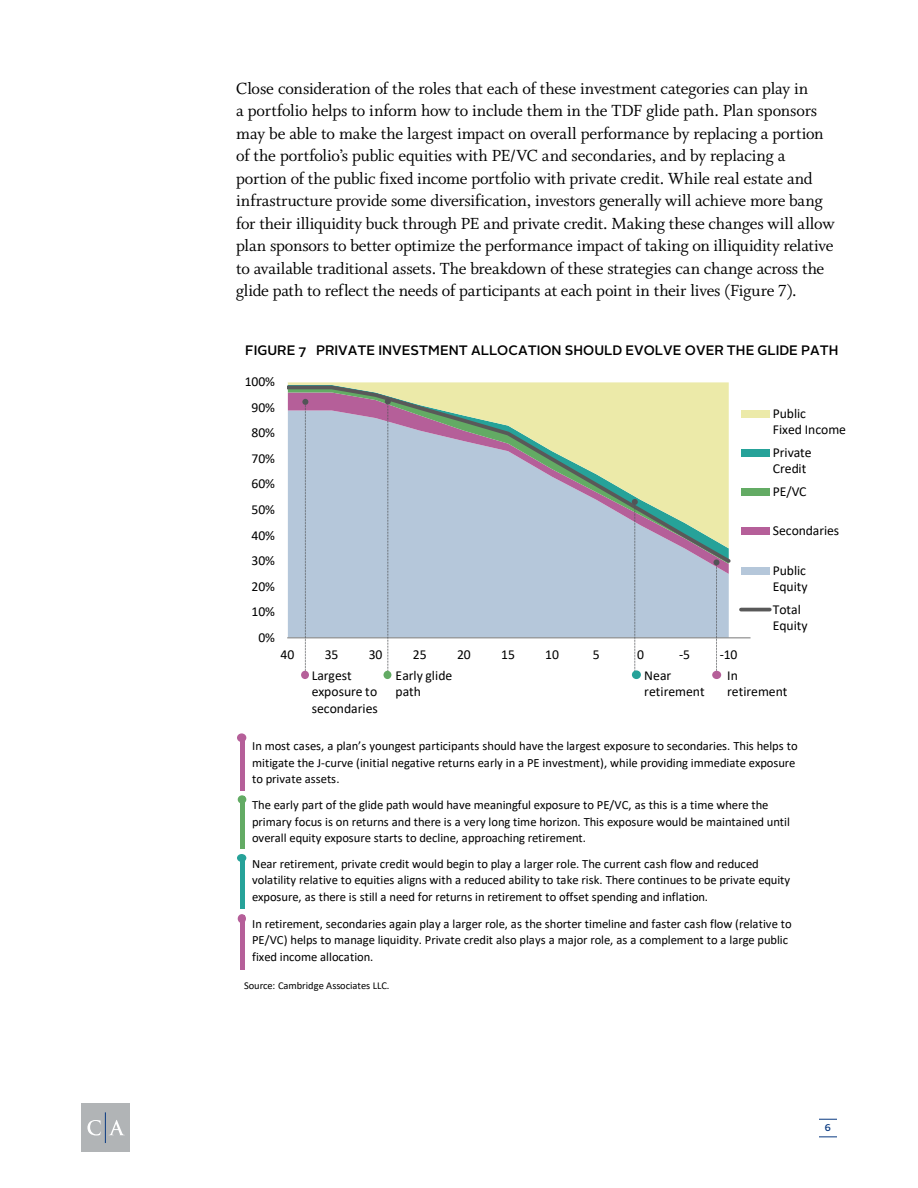
<style>
.page{position:relative;width:918px;height:1188px;background:#fff}
.page>*{position:absolute;margin:0;border:0;box-sizing:border-box;transform-origin:0 0}
.t1{font:18px/22.5px "Whitman";letter-spacing:-.01em;color:#000}
.t2{font:13.65px/16.5px "Calibri";color:#000}
.t3{font:500 13.65px "Alright Sans";color:#000}
.t4{font:12.6px/16.5px "Calibri";color:#000}
.t5{font:10.5px "Calibri";letter-spacing:-.005em;color:#000}
.t6{font:500 9.75px "Alright Sans";color:#083981}
</style>
<div class="page">
<hr style="left:240px;top:738px;width:4px;height:52px;background:#b55f99">
<hr style="left:240px;top:796px;width:4px;height:53px;background:#63ab64">
<hr style="left:240px;top:855px;width:4px;height:54px;background:#26a299">
<hr style="left:240px;top:915px;width:4px;height:55px;background:#b55f99">
<div style="left:288px;top:574px;width:441px;height:63px;background:#b5c7da"></div>
<div style="left:288px;top:566px;width:441px;height:8px;background:#b5c7da"></div>
<hr style="left:287px;top:637px;width:464px;height:1px;background:#868686">
<svg style="left:287px;top:384px;width:444px;height:182px"></svg>
<div style="left:741px;top:410px;width:29px;height:7px;background:#eceaa9"></div>
<div style="left:741px;top:449px;width:29px;height:8px;background:#26a299"></div>
<div style="left:741px;top:489px;width:29px;height:7px;background:#63ab64"></div>
<div style="left:741px;top:528px;width:29px;height:7px;background:#b55f99"></div>
<div style="left:741px;top:567px;width:29px;height:7px;background:#b5c7da"></div>
<hr style="left:741px;top:608px;width:29px;height:3px;background:#595959">
<svg style="left:302px;top:399px;width:6px;height:273px"></svg>
<svg style="left:385px;top:399px;width:6px;height:274px"></svg>
<svg style="left:632px;top:499px;width:6px;height:171px"></svg>
<svg style="left:714px;top:559px;width:6px;height:112px"></svg>
<div style="left:301px;top:671px;width:8px;height:8px;background:#b55f99;border-radius:50%"></div>
<div style="left:384px;top:671px;width:7px;height:8px;background:#63ab64;border-radius:50%"></div>
<div style="left:632px;top:670px;width:9px;height:9px;background:#26a299;border-radius:50%"></div>
<div style="left:712px;top:671px;width:9px;height:8px;background:#b55f99;border-radius:50%"></div>
<div style="left:237px;top:733px;width:9px;height:9px;background:#b55f99;border-radius:50%"></div>
<div style="left:238px;top:795px;width:8px;height:9px;background:#63ab64;border-radius:50%"></div>
<div style="left:237px;top:854px;width:9px;height:8px;background:#26a299;border-radius:50%"></div>
<div style="left:238px;top:914px;width:8px;height:9px;background:#b55f99;border-radius:50%"></div>
<div style="left:81px;top:1103px;width:49px;height:49px;background:#b1b4b6"></div>
<svg style="left:87px;top:1120px;width:14px;height:16px"></svg>
<svg style="left:109px;top:1120px;width:15px;height:15px"></svg>
<hr style="left:105px;top:1112px;width:1px;height:31px;background:#083981">
<svg style="left:819px;top:1119px;width:18px;height:1px"></svg>
<svg style="left:819px;top:1137px;width:18px;height:1px"></svg>
<p class="t1" style="left:236px;top:77px;width:600px">Close consideration of the roles that each of these investment categories can play in<br>a portfolio helps to inform how to include them in the TDF glide path. Plan sponsors may be able to make the largest impact on overall performance by replacing a portion of the portfolio’s public equities with PE/VC and secondaries, and by replacing a portion of the public fixed income portfolio with private credit. While real estate and infrastructure provide some diversification, investors generally will achieve more bang for their illiquidity buck through PE and private credit. Making these changes will allow plan sponsors to better optimize the performance impact of taking on illiquidity relative to available traditional assets. The breakdown of these strategies can change across the glide path to reflect the needs of participants at each point in their lives (Figure 7).</p>
<p class="t3" style="left:245px;top:341px;width:595px">FIGURE 7 PRIVATE INVESTMENT ALLOCATION SHOULD EVOLVE OVER THE GLIDE PATH</p>
<p class="t2" style="left:245px;top:373px;width:32px">100%</p>
<p class="t2" style="left:252px;top:399px;width:25px">90%</p>
<p class="t2" style="left:252px;top:424px;width:25px">80%</p>
<p class="t2" style="left:252px;top:450px;width:25px">70%</p>
<p class="t2" style="left:252px;top:475px;width:25px">60%</p>
<p class="t2" style="left:252px;top:501px;width:25px">50%</p>
<p class="t2" style="left:252px;top:526px;width:25px">40%</p>
<p class="t2" style="left:252px;top:552px;width:25px">30%</p>
<p class="t2" style="left:252px;top:578px;width:25px">20%</p>
<p class="t2" style="left:252px;top:603px;width:25px">10%</p>
<p class="t2" style="left:258px;top:629px;width:18px">0%</p>
<p class="t2" style="left:281px;top:646px;width:15px">40</p>
<p class="t2" style="left:325px;top:646px;width:15px">35</p>
<p class="t2" style="left:369px;top:646px;width:15px">30</p>
<p class="t2" style="left:413px;top:646px;width:15px">25</p>
<p class="t2" style="left:457px;top:646px;width:15px">20</p>
<p class="t2" style="left:501px;top:646px;width:15px">15</p>
<p class="t2" style="left:545px;top:646px;width:15px">10</p>
<p class="t2" style="left:593px;top:646px;width:8px">5</p>
<p class="t2" style="left:637px;top:646px;width:8px">0</p>
<p class="t2" style="left:679px;top:646px;width:12px">-5</p>
<p class="t2" style="left:720px;top:646px;width:19px">-10</p>
<p class="t2" style="left:773px;top:405px;width:75px">Public<br>Fixed Income</p>
<p class="t2" style="left:773px;top:444px;width:40px">Private<br>Credit</p>
<p class="t2" style="left:773px;top:483px;width:35px">PE/VC</p>
<p class="t2" style="left:773px;top:522px;width:68px">Secondaries</p>
<p class="t2" style="left:773px;top:561px;width:36px">Public<br>Equity</p>
<p class="t2" style="left:773px;top:601px;width:36px">Total<br>Equity</p>
<p class="t2" style="left:312px;top:667px;width:68px">Largest exposure to secondaries</p>
<p class="t2" style="left:396px;top:667px;width:58px">Early glide path</p>
<p class="t2" style="left:644px;top:667px;width:62px">Near retirement</p>
<p class="t2" style="left:727px;top:667px;width:62px">In retirement</p>
<p class="t4" style="left:252px;top:738px;width:547px">In most cases, a plan’s youngest participants should have the largest exposure to secondaries. This helps to mitigate the J-curve (initial negative returns early in a PE investment), while providing immediate exposure to private assets.</p>
<p class="t4" style="left:252px;top:796px;width:539px">The early part of the glide path would have meaningful exposure to PE/VC, as this is a time where the primary focus is on returns and there is a very long time horizon. This exposure would be maintained until overall equity exposure starts to decline, approaching retirement.</p>
<p class="t4" style="left:252px;top:855px;width:540px">Near retirement, private credit would begin to play a larger role. The current cash flow and reduced volatility relative to equities aligns with a reduced ability to take risk. There continues to be private equity exposure, as there is still a need for returns in retirement to offset spending and inflation.</p>
<p class="t4" style="left:252px;top:915px;width:541px">In retirement, secondaries again play a larger role, as the shorter timeline and faster cash flow (relative to<br>PE/VC) helps to manage liquidity. Private credit also plays a major role, as a complement to a large public fixed income allocation.</p>
<p class="t5" style="left:244px;top:978px;width:147px">Source: Cambridge Associates LLC.</p>
<p class="t6" style="left:825px;top:1121px;width:8px">6</p>
</div>
